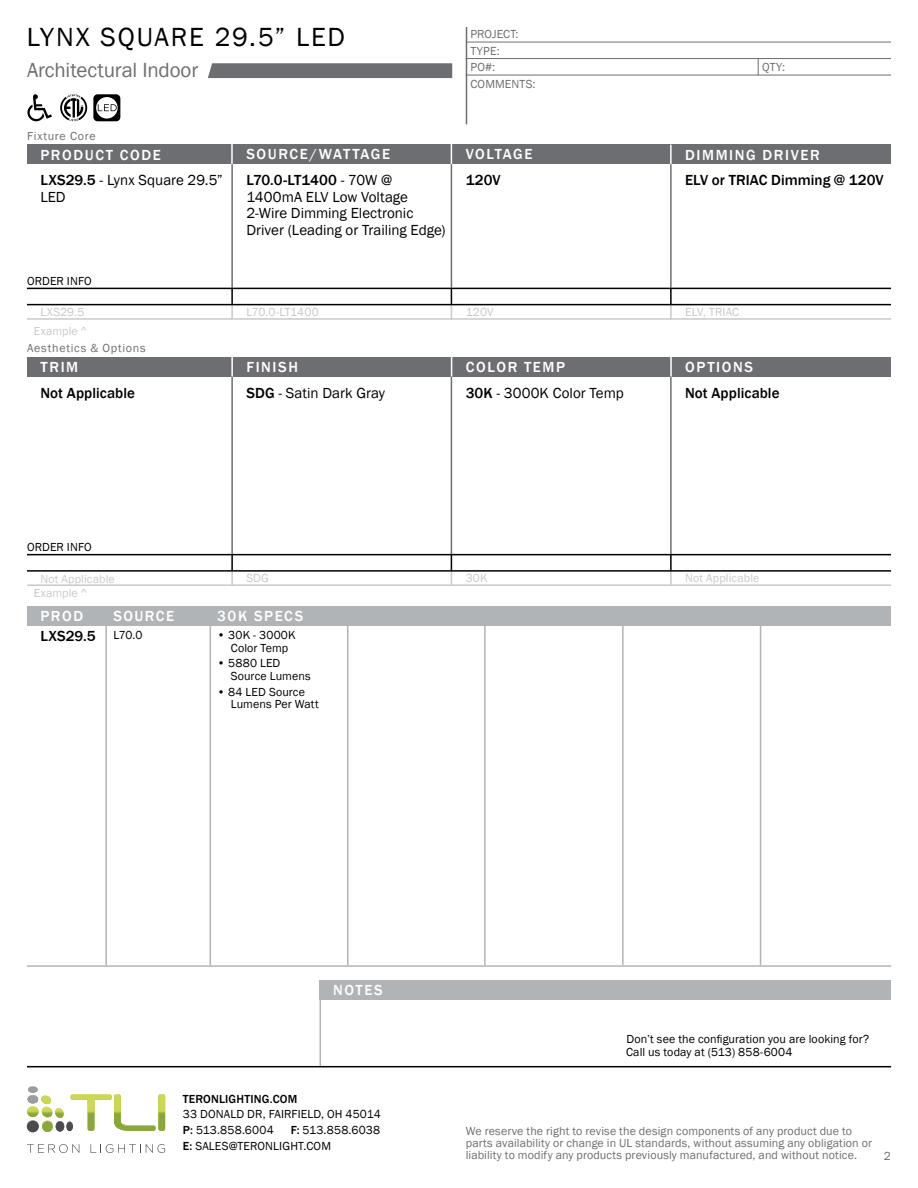
<style>
.page{position:relative;width:918px;height:1188px;background:#fff}
.page>*{position:absolute;margin:0;border:0;box-sizing:border-box;transform-origin:0 0}
.t1{font:27px "Franklin Gothic";letter-spacing:.065em;color:#000}
.t2{font:21px "Franklin Gothic";letter-spacing:-.01em;color:#6d6e71}
.t3{font:15px/16.5px "Franklin Gothic";color:#000}
.t4{font:500 15px "Franklin Gothic";letter-spacing:.105em;color:#fff}
.t5{font:500 15px "Franklin Gothic";letter-spacing:.005em;color:#000}
.t6{font:12px/12px "Franklin Gothic";letter-spacing:.01em;color:#6d6e71}
.t7{font:12px/12.8px "Franklin Gothic";letter-spacing:.01em;color:#000}
.t8{font:12px "Franklin Gothic";letter-spacing:.01em;color:#c8c9cb}
.t9{font:12px "Franklin Gothic";letter-spacing:.065em;color:#6d6e71}
.t10{font:500 12px "Franklin Gothic";letter-spacing:.015em;color:#000}
.t11{font:12px "Franklin Gothic";letter-spacing:-.025em;color:#c8c9cb}
.t12{font:12px "Franklin Gothic";letter-spacing:.06em;color:#6d6e71}
.s1{font-weight:500}
.s2{font-weight:400;font-size:12px}
</style>
<div class="page">
<hr style="left:231px;top:370px;width:2px;height:185px;background:#6d6e71">
<hr style="left:670px;top:370px;width:2px;height:185px;background:#6d6e71">
<hr style="left:451px;top:370px;width:1px;height:185px;background:#6d6e71">
<hr style="left:231px;top:158px;width:2px;height:130px;background:#6d6e71">
<hr style="left:670px;top:158px;width:2px;height:130px;background:#6d6e71">
<hr style="left:451px;top:158px;width:1px;height:130px;background:#6d6e71">
<div style="left:27px;top:145px;width:864px;height:19px;background:#6d6e71"></div>
<hr style="left:466px;top:27px;width:1px;height:97px;background:#6d6e71">
<hr style="left:466px;top:42px;width:425px;height:1px;background:#6d6e71">
<hr style="left:466px;top:58px;width:425px;height:1px;background:#6d6e71">
<hr style="left:466px;top:75px;width:425px;height:1px;background:#6d6e71">
<hr style="left:231px;top:141px;width:2px;height:23px;background:#fff">
<svg style="left:670px;top:145px;width:2px;height:19px"></svg>
<svg style="left:451px;top:145px;width:1px;height:19px"></svg>
<div style="left:27px;top:357px;width:864px;height:20px;background:#6d6e71"></div>
<div style="left:27px;top:606px;width:864px;height:20px;background:#b1b4b6"></div>
<hr style="left:231px;top:351px;width:2px;height:26px;background:#fff">
<hr style="left:670px;top:354px;width:2px;height:23px;background:#fff">
<svg style="left:451px;top:357px;width:1px;height:20px"></svg>
<div style="left:320px;top:980px;width:571px;height:20px;background:#b1b4b6"></div>
<svg style="left:758px;top:59px;width:1px;height:16px"></svg>
<svg style="left:670px;top:289px;width:2px;height:29px"></svg>
<svg style="left:451px;top:289px;width:1px;height:29px"></svg>
<svg style="left:231px;top:289px;width:2px;height:29px"></svg>
<hr style="left:27px;top:288px;width:864px;height:1px;background:#000">
<hr style="left:27px;top:304px;width:864px;height:1px;background:#000">
<hr style="left:27px;top:318px;width:864px;height:2px;background:#c8c9cb">
<svg style="left:670px;top:555px;width:2px;height:29px"></svg>
<svg style="left:451px;top:555px;width:1px;height:29px"></svg>
<svg style="left:231px;top:555px;width:2px;height:29px"></svg>
<hr style="left:27px;top:554px;width:864px;height:1px;background:#000">
<hr style="left:27px;top:570px;width:864px;height:2px;background:#000">
<hr style="left:27px;top:584px;width:864px;height:2px;background:#c8c9cb">
<hr style="left:105px;top:610px;width:2px;height:355px;background:#b1b4b6">
<hr style="left:622px;top:610px;width:2px;height:355px;background:#b1b4b6">
<hr style="left:760px;top:610px;width:1px;height:355px;background:#b1b4b6">
<hr style="left:210px;top:610px;width:1px;height:355px;background:#b1b4b6">
<hr style="left:347px;top:610px;width:2px;height:355px;background:#b1b4b6">
<hr style="left:484px;top:610px;width:2px;height:355px;background:#b1b4b6">
<hr style="left:27px;top:965px;width:864px;height:2px;background:#b1b4b6">
<hr style="left:320px;top:997px;width:1px;height:70px;background:#b1b4b6">
<svg style="left:208px;top:63px;width:244px;height:15px;background:#707174"></svg>
<svg style="left:60px;top:94px;width:27px;height:27px"></svg>
<svg style="left:27px;top:94px;width:25px;height:27px"></svg>
<svg style="left:93px;top:94px;width:27px;height:27px"></svg>
<hr style="left:27px;top:1066px;width:864px;height:1px;background:#000">
<svg style="left:27px;top:1086px;width:138px;height:46px"></svg>
<svg style="left:27px;top:1144px;width:52px;height:9px"></svg>
<svg style="left:91px;top:1144px;width:74px;height:9px"></svg>
<h1 class="t1" style="left:27px;top:20px;width:320px">LYNX SQUARE 29.5” LED</h1>
<h2 class="t2" style="left:27px;top:57px;width:173px">Architectural Indoor</h2>
<p class="t12" style="left:27px;top:129px;width:70px">Fixture Core</p>
<p class="t6" style="left:470px;top:26px;width:50px;line-height:16.4px">PROJECT:<br>TYPE:</p>
<p class="t6" style="left:470px;top:78px;width:67px">COMMENTS:</p>
<p class="t6" style="left:470px;top:61px;width:26px">PO#:</p>
<p class="t6" style="left:762px;top:61px;width:24px">QTY:</p>
<p class="t4" style="left:40px;top:146px;width:122px">PRODUCT CODE</p>
<p class="t4" style="left:246px;top:145px;width:145px">SOURCE/WATTAGE</p>
<p class="t4" style="left:466px;top:145px;width:68px">VOLTAGE</p>
<p class="t4" style="left:685px;top:146px;width:136px">DIMMING DRIVER</p>
<p class="t3" style="left:40px;top:172px;width:184px"><span class="s1">LXS29.5</span> - Lynx Square 29.5”<br>LED</p>
<p class="t3" style="left:246px;top:172px;width:201px"><span class="s1">L70.0-LT1400</span> - 70W @<br>1400mA ELV Low Voltage<br>2-Wire Dimming Electronic<br>Driver (Leading or Trailing Edge)</p>
<p class="t7" style="left:27px;top:275px;width:66px">ORDER INFO</p>
<p class="t5" style="left:466px;top:171px;width:36px">120V</p>
<p class="t5" style="left:685px;top:171px;width:200px">ELV or TRIAC Dimming @ 120V</p>
<p class="t8" style="left:41px;top:305px;width:45px">LXS29.5</p>
<p class="t11" style="left:246px;top:305px;width:74px">L70.0-LT1400</p>
<p class="t8" style="left:466px;top:305px;width:29px">120V</p>
<p class="t8" style="left:685px;top:305px;width:55px">ELV, TRIAC</p>
<p class="t8" style="left:34px;top:323px;width:55px">Example ^</p>
<p class="t9" style="left:27px;top:341px;width:120px">Aesthetics &amp; Options</p>
<p class="t4" style="left:41px;top:358px;width:39px">TRIM</p>
<p class="t4" style="left:247px;top:358px;width:53px">FINISH</p>
<p class="t4" style="left:466px;top:358px;width:101px">COLOR TEMP</p>
<p class="t4" style="left:685px;top:358px;width:69px">OPTIONS</p>
<p class="t5" style="left:40px;top:383px;width:96px">Not Applicable</p>
<p class="t3" style="left:246px;top:385px;width:140px"><span class="s1">SDG</span> - Satin Dark Gray</p>
<p class="t7" style="left:27px;top:541px;width:66px">ORDER INFO</p>
<p class="t3" style="left:466px;top:385px;width:160px"><span class="s1">30K</span> - 3000K Color Temp</p>
<p class="t5" style="left:685px;top:383px;width:96px">Not Applicable</p>
<p class="t8" style="left:41px;top:571px;width:76px">Not Applicable</p>
<p class="t8" style="left:246px;top:571px;width:24px">SDG</p>
<p class="t8" style="left:466px;top:571px;width:23px">30K</p>
<p class="t8" style="left:685px;top:571px;width:76px">Not Applicable</p>
<p class="t4" style="left:217px;top:606px;width:88px">30K SPECS</p>
<p class="t5" style="left:40px;top:627px;width:103px">LXS29.5 <span class="s2">L70.0</span></p>
<p class="t7" style="left:217px;top:629px;width:80px;text-align:center">• 30K - 3000K<br>Color Temp</p>
<p class="t7" style="left:231px;top:657px;width:81px;text-indent:-13px">• 5880 LED<br>Source Lumens</p>
<p class="t7" style="left:231px;top:686px;width:90px;text-indent:-13px">• 84 LED Source<br>Lumens Per Watt</p>
<p class="t8" style="left:34px;top:586px;width:55px">Example ^</p>
<p class="t4" style="left:40px;top:606px;width:44px">PROD</p>
<p class="t4" style="left:113px;top:606px;width:62px">SOURCE</p>
<p class="t4" style="left:333px;top:981px;width:51px">NOTES</p>
<p class="t7" style="left:626px;top:1032px;width:245px;line-height:13.5px">Don’t see the configuration you are looking for?<br>Call us today at (513) 858-6004</p>
<p class="t10" style="left:183px;top:1091px;width:116px">TERONLIGHTING.COM</p>
<p class="t7" style="left:183px;top:1107px;width:200px;line-height:15.8px">33 DONALD DR, FAIRFIELD, OH 45014<br><span class="s1">P:</span> 513.858.6004</p>
<p class="t7" style="left:183px;top:1123px;width:199px;line-height:15.8px;text-indent:108px"><span class="s1">F:</span> 513.858.6038<br><span class="s1">E:</span> SALES@TERONLIGHT.COM</p>
<p class="t6" style="left:466px;top:1125px;width:408px">We reserve the right to revise the design components of any product due to parts availability or change in UL standards, without assuming any obligation or liability to modify any products previously manufactured, and without notice.</p>
<p class="t6" style="left:884px;top:1150px;width:9px">2</p>
</div>
